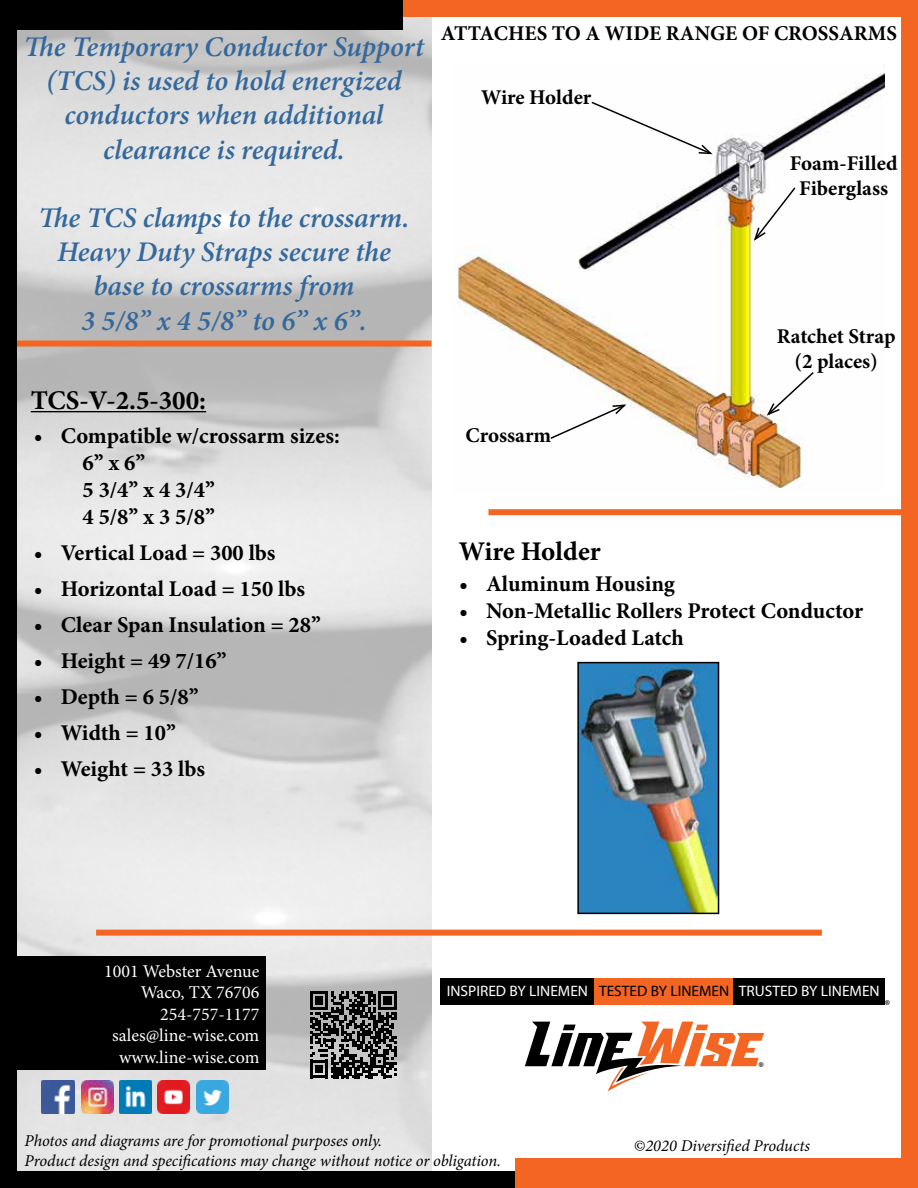
<style>
.page{position:relative;width:918px;height:1188px;background:#fff}
.page>*{position:absolute;margin:0;border:0;box-sizing:border-box;transform-origin:0 0}
.t1{font:italic 600 28.5px/34.2px "Minion Pro";letter-spacing:-.005em;color:#34689b;text-align:center}
.t2{font:700 27px "Minion Pro";color:#000}
.t3{font:700 22.5px/27px "Minion Pro";color:#000}
.t4{font:700 21px/25.2px "Minion Pro";color:#000;text-align:center}
.t5{font:18px/21.6px "Minion Pro";color:#fff;text-align:right}
.t6{font:18px "Minion Pro";color:#000}
.t7{font:italic 16.5px/19.8px "Minion Pro";letter-spacing:-.01em;color:#000}
.t8{font:700 15.15px "Calibri";color:#fff}
.s1{color:#000}
</style>
<div class="page">
<img style="left:17px;top:17px;width:414px;height:1154px">
<div style="left:0;top:1171px;width:516px;height:17px;background:#000"></div>
<div style="left:516px;top:1158px;width:402px;height:30px;background:#f26522"></div>
<div style="left:392px;top:0;width:526px;height:17px;background:#f26522"></div>
<div style="left:901px;top:13px;width:17px;height:1175px;background:#f26522"></div>
<div style="left:0;top:0;width:402px;height:30px;background:#000"></div>
<div style="left:96px;top:930px;width:726px;height:6px;background:#f26522"></div>
<div style="left:488px;top:509px;width:415px;height:6px;background:#f26522"></div>
<hr style="left:31px;top:411px;width:175px;height:1px;background:#000">
<div style="left:17px;top:341px;width:414px;height:6px;background:#f26522"></div>
<div style="left:0;top:0;width:17px;height:1188px;background:#000"></div>
<div style="left:594px;top:978px;width:140px;height:26px;background:#f26522"></div>
<div style="left:733px;top:978px;width:152px;height:26px;background:#000"></div>
<div style="left:440px;top:978px;width:154px;height:26px;background:#000"></div>
<img style="left:580px;top:665px;width:136px;height:246px">
<div style="left:577px;top:662px;width:142px;height:252px;border:2px solid #000"></div>
<img style="left:457px;top:65px;width:427px;height:423px">
<svg style="left:590px;top:100px;width:125px;height:55px"></svg>
<svg style="left:549px;top:403px;width:79px;height:37px"></svg>
<svg style="left:752px;top:186px;width:45px;height:57px"></svg>
<svg style="left:765px;top:370px;width:50px;height:47px"></svg>
<div style="left:9px;top:956px;width:257px;height:114px;background:#000"></div>
<img style="left:196px;top:1081px;width:33px;height:32px">
<img style="left:81px;top:1081px;width:32px;height:32px">
<img style="left:157px;top:1081px;width:33px;height:32px">
<img style="left:42px;top:1081px;width:32px;height:32px">
<img style="left:119px;top:1081px;width:33px;height:32px">
<svg style="left:310px;top:991px;width:87px;height:87px;background:#4d4d4d"></svg>
<svg style="left:525px;top:1022px;width:239px;height:70px"></svg>
<p class="t1" style="left:24px;top:30px;width:402px">The Temporary Conductor Support (TCS) is used to hold energized conductors when additional clearance is required.</p>
<p class="t1" style="left:39px;top:201px;width:372px">The TCS clamps to the crossarm.<br>Heavy Duty Straps secure the base to crossarms from<br>3 5/8’’ x 4 5/8’’ to 6’’ x 6’’.</p>
<p class="t2" style="left:31px;top:381px;width:177px">TCS-V-2.5-300:</p>
<p class="t3" style="left:83px;top:422px;width:259px;text-indent:-49px">• Compatible w/crossarm sizes:<br>6’’ x 6’’<br>5 3/4’’ x 4 3/4’’<br>4 5/8’’ x 3 5/8’’</p>
<p class="t3" style="left:34px;top:539px;width:243px">• Vertical Load = 300 lbs</p>
<p class="t3" style="left:34px;top:575px;width:273px">• Horizontal Load = 150 lbs</p>
<p class="t3" style="left:34px;top:611px;width:289px">• Clear Span Insulation = 28’’</p>
<p class="t3" style="left:34px;top:647px;width:194px">• Height = 49 7/16’’</p>
<p class="t3" style="left:34px;top:683px;width:166px">• Depth = 6 5/8’’</p>
<p class="t3" style="left:34px;top:719px;width:144px">• Width = 10’’</p>
<p class="t3" style="left:34px;top:755px;width:173px">• Weight = 33 lbs</p>
<p class="t4" style="left:441px;top:21px;width:458px">ATTACHES TO A WIDE RANGE OF CROSSARMS</p>
<p class="t4" style="left:481px;top:85px;width:112px">Wire Holder</p>
<p class="t4" style="left:465px;top:422px;width:87px">Crossarm</p>
<p class="t2" style="left:459px;top:532px;width:143px">Wire Holder</p>
<p class="t4" style="left:790px;top:150px;width:109px">Foam-Filled<br>Fiberglass</p>
<p class="t4" style="left:777px;top:323px;width:120px">Ratchet Strap (2 places)</p>
<p class="t3" style="left:459px;top:570px;width:218px">• Aluminum Housing</p>
<p class="t3" style="left:459px;top:597px;width:406px">• Non-Metallic Rollers Protect Conductor</p>
<p class="t3" style="left:459px;top:624px;width:226px">• Spring-Loaded Latch</p>
<p class="t5" style="left:104px;top:960px;width:157px">1001 Webster Avenue<br>Waco, TX 76706<br>254-757-1177 sales@line-wise.com www.line-wise.com</p>
<p class="t8" style="left:447px;top:982px;width:435px">INSPIRED BY LINEMEN <span class="s1">TESTED BY LINEMEN</span> TRUSTED BY LINEMEN</p>
<p class="t6" style="left:885px;top:994px;width:7px">®</p>
<p class="t7" style="left:25px;top:1131px;width:478px">Photos and diagrams are for promotional purposes only.<br>Product design and specifications may change without notice or obligation.</p>
<p class="t7" style="left:634px;top:1136px;width:178px">©2020 Diversified Products</p>
</div>
